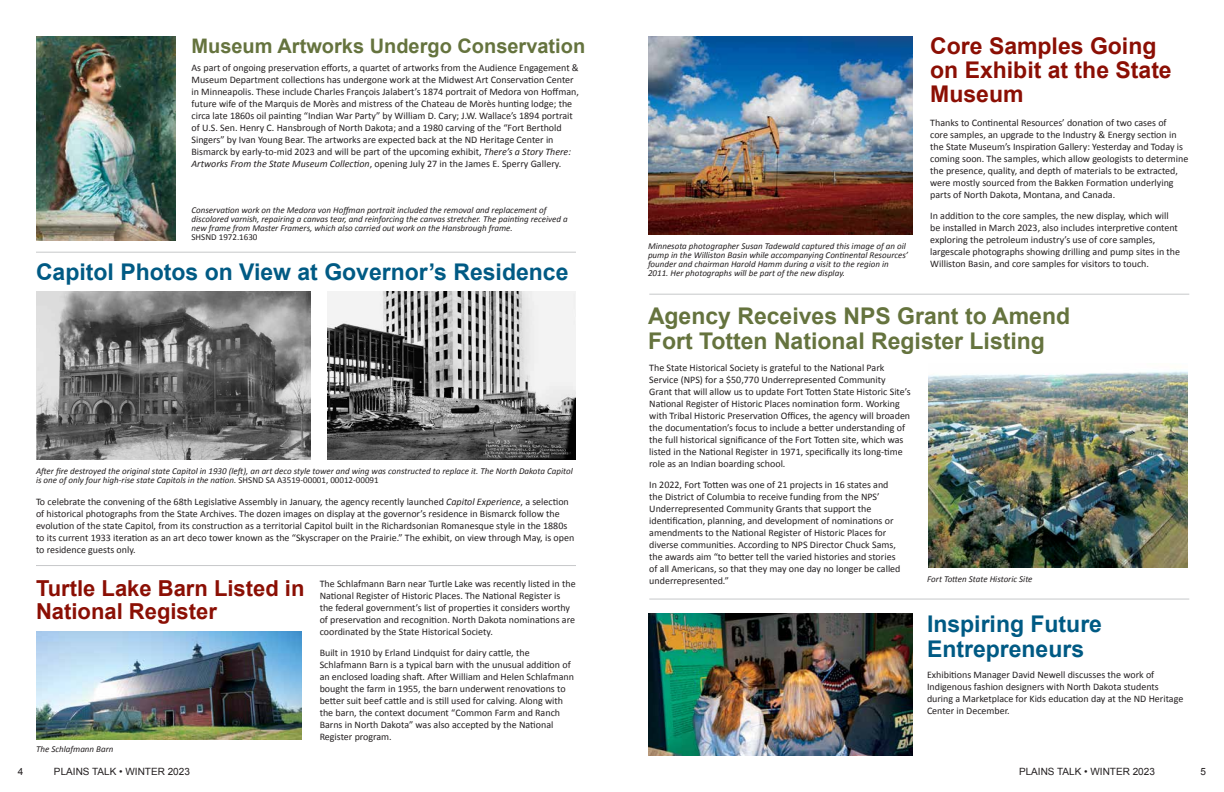
<style>
.page{position:relative;width:1224px;height:792px;background:#fff}
.page>*{position:absolute;margin:0;border:0;box-sizing:border-box;transform-origin:0 0}
.t1{font:700 23px/25px "Arial";color:#005a84}
.t2{font:700 23px/25px "Arial";color:#65733e}
.t3{font:700 23px/24px "Arial";color:#8b0f04}
.t4{font:700 22px/23px "Arial";color:#8b0f04}
.t5{font:700 20px "Arial";color:#65733e}
.t6{font:10px/12px "Calibri";color:#231f20}
.t7{font:10px "Arial";color:#231f20}
.t8{font:italic 9px/9px "Calibri";color:#231f20}
.t9{font:9px "Calibri";color:#231f20}
.s1{font-style:italic}
.s2{font-style:normal}
</style>
<div class="page">
<hr style="left:36px;top:252px;width:540px;height:1px;background:#c7c8ca">
<hr style="left:649px;top:294px;width:540px;height:1px;background:#c7c8ca">
<hr style="left:649px;top:599px;width:540px;height:1px;background:#c7c8ca">
<hr style="left:36px;top:565px;width:540px;height:1px;background:#c7c8ca">
<img style="left:36px;top:36px;width:140px;height:204px">
<img style="left:36px;top:291px;width:274px;height:169px">
<img style="left:327px;top:291px;width:249px;height:169px">
<img style="left:36px;top:631px;width:265px;height:108px">
<img style="left:648px;top:613px;width:264px;height:143px">
<img style="left:648px;top:37px;width:264px;height:198px">
<img style="left:928px;top:371px;width:260px;height:196px">
<h3 class="t5" style="left:192px;top:32px;width:395px">Museum Artworks Undergo Conservation</h3>
<p class="t6" style="left:192px;top:62px;width:389px">As part of ongoing preservation efforts, a quartet of artworks from the Audience Engagement &amp; Museum Department collections has undergone work at the Midwest Art Conservation Center in Minneapolis. These include Charles François Jalabert’s 1874 portrait of Medora von Hoffman, future wife of the Marquis de Morès and mistress of the Chateau de Morès hunting lodge; the circa late 1860s oil painting “Indian War Party” by William D. Cary; J.W. Wallace’s 1894 portrait of U.S. Sen. Henry C. Hansbrough of North Dakota; and a 1980 carving of the “Fort Berthold Singers” by Ivan Young Bear. The artworks are expected back at the ND Heritage Center in Bismarck by early-to-mid 2023 and will be part of the upcoming exhibit, <span class="s1">There’s a Story There:<br>Artworks From the State Museum Collection</span>, opening July 27 in the James E. Sperry Gallery.</p>
<p class="t8" style="left:192px;top:205px;width:378px">Conservation work on the Medora von Hoffman portrait included the removal and replacement of discolored varnish, repairing a canvas tear, and reinforcing the canvas stretcher. The painting received a new frame from Master Framers, which also carried out work on the Hansbrough frame.</p>
<p class="t9" style="left:192px;top:231px;width:68px">SHSND 1972.1630</p>
<h1 class="t1" style="left:36px;top:260px;width:534px">Capitol Photos on View at Governor’s Residence</h1>
<p class="t8" style="left:36px;top:466px;width:538px">After fire destroyed the original state Capitol in 1930 (left), an art deco style tower and wing was constructed to replace it. The North Dakota Capitol is one of only four high-rise state Capitols in the nation. <span class="s2">SHSND SA A3519-00001, 00012-00091</span></p>
<p class="t6" style="left:36px;top:495px;width:540px">To celebrate the convening of the 68th Legislative Assembly in January, the agency recently launched <span class="s1">Capitol Experience</span>, a selection of historical photographs from the State Archives. The dozen images on display at the governor’s residence in Bismarck follow the evolution of the state Capitol, from its construction as a territorial Capitol built in the Richardsonian Romanesque style in the 1880s to its current 1933 iteration as an art deco tower known as the “Skyscraper on the Prairie.” The exhibit, on view through May, is open to residence guests only.</p>
<p class="t6" style="left:320px;top:578px;width:258px">The Schlafmann Barn near Turtle Lake was recently listed in the National Register of Historic Places. The National Register is the federal government’s list of properties it considers worthy of preservation and recognition. North Dakota nominations are coordinated by the State Historical Society.</p>
<p class="t6" style="left:320px;top:647px;width:256px">Built in 1910 by Erland Lindquist for dairy cattle, the Schlafmann Barn is a typical barn with the unusual addition of an enclosed loading shaft. After William and Helen Schlafmann bought the farm in 1955, the barn underwent renovations to better suit beef cattle and is still used for calving. Along with the barn, the context document “Common Farm and Ranch Barns in North Dakota” was also accepted by the National Register program.</p>
<h2 class="t4" style="left:36px;top:577px;width:270px">Turtle Lake Barn Listed in<br>National Register</h2>
<p class="t8" style="left:36px;top:744px;width:79px">The Schlafmann Barn</p>
<p class="t8" style="left:648px;top:241px;width:262px">Minnesota photographer Susan Tadewald captured this image of an oil pump in the Williston Basin while accompanying Continental Resources’ founder and chairman Harold Hamm during a visit to the region in 2011. Her photographs will be part of the new display.</p>
<h1 class="t3" style="left:930px;top:34px;width:243px">Core Samples Going on Exhibit at the State<br>Museum</h1>
<p class="t6" style="left:930px;top:116px;width:260px">Thanks to Continental Resources’ donation of two cases of<br>core samples, an upgrade to the Industry &amp; Energy section in the State Museum’s Inspiration Gallery: Yesterday and Today is coming soon. The samples, which allow geologists to determine the presence, quality, and depth of materials to be extracted, were mostly sourced from the Bakken Formation underlying parts of North Dakota, Montana, and Canada.</p>
<p class="t6" style="left:930px;top:209px;width:251px">In addition to the core samples, the new display, which will be installed in March 2023, also includes interpretive content exploring the petroleum industry’s use of core samples, largescale photographs showing drilling and pump sites in the Williston Basin, and core samples for visitors to touch.</p>
<h1 class="t2" style="left:648px;top:304px;width:424px">Agency Receives NPS Grant to Amend<br>Fort Totten National Register Listing</h1>
<p class="t6" style="left:649px;top:362px;width:263px">The State Historical Society is grateful to the National Park Service (NPS) for a $50,770 Underrepresented Community Grant that will allow us to update Fort Totten State Historic Site’s National Register of Historic Places nomination form. Working with Tribal Historic Preservation Offices, the agency will broaden the documentation’s focus to include a better understanding of the full historical significance of the Fort Totten site, which was listed in the National Register in 1971, specifically its long-time role as an Indian boarding school.</p>
<p class="t6" style="left:649px;top:479px;width:253px">In 2022, Fort Totten was one of 21 projects in 16 states and the District of Columbia to receive funding from the NPS’ Underrepresented Community Grants that support the identification, planning, and development of nominations or amendments to the National Register of Historic Places for diverse communities. According to NPS Director Chuck Sams, the awards aim “to better tell the varied histories and stories of all Americans, so that they may one day no longer be called underrepresented.”</p>
<p class="t8" style="left:927px;top:574px;width:107px">Fort Totten State Historic Site</p>
<h1 class="t1" style="left:927px;top:612px;width:177px">Inspiring Future<br>Entrepreneurs</h1>
<p class="t6" style="left:927px;top:669px;width:258px">Exhibitions Manager David Newell discusses the work of Indigenous fashion designers with North Dakota students during a Marketplace for Kids education day at the ND Heritage Center in December.</p>
<p class="t7" style="left:18px;top:765px;width:7px">4</p>
<p class="t7" style="left:54px;top:765px;width:137px">PLAINS TALK • WINTER 2023</p>
<p class="t7" style="left:1019px;top:765px;width:137px">PLAINS TALK • WINTER 2023</p>
<p class="t7" style="left:1200px;top:765px;width:7px">5</p>
</div>
